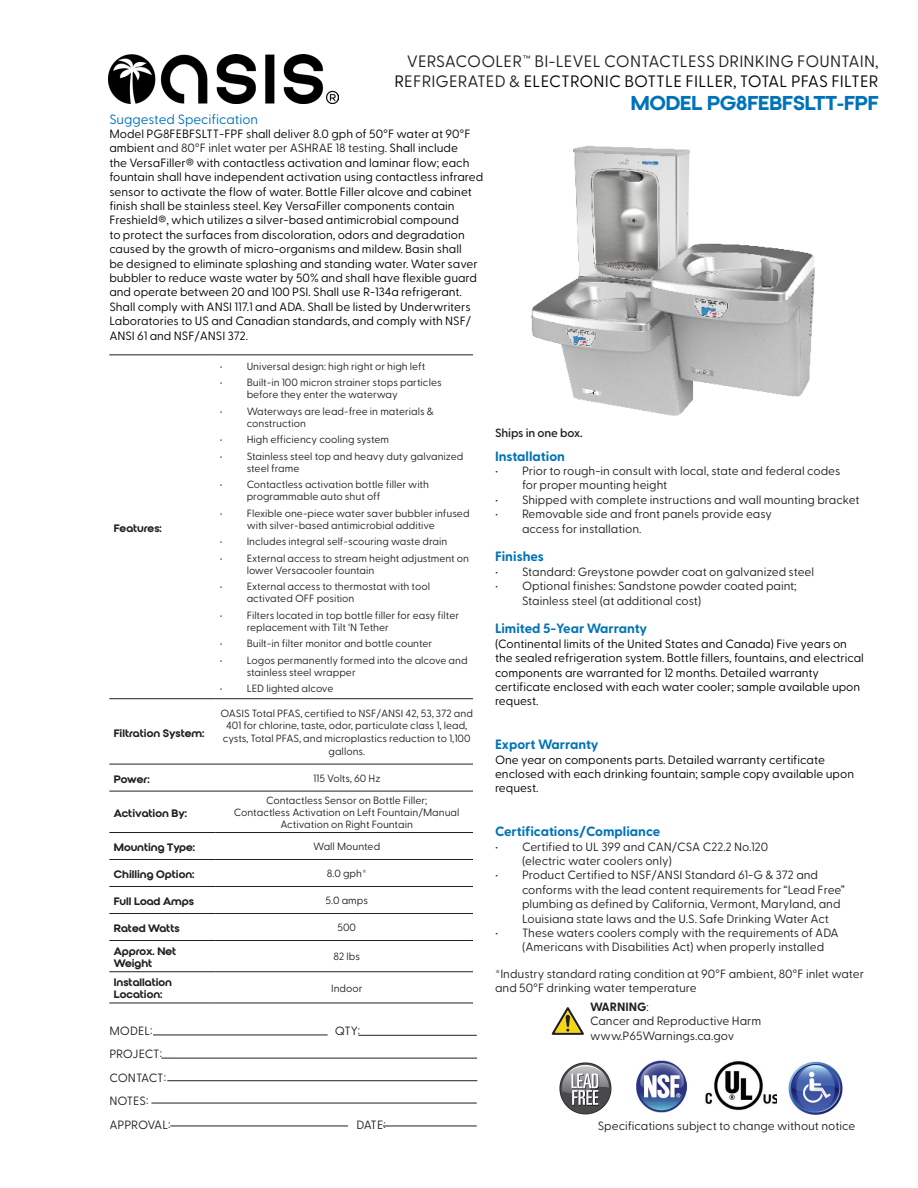
<style>
.page{position:relative;width:918px;height:1188px;background:#fff}
.page>*{position:absolute;margin:0;border:0;box-sizing:border-box;transform-origin:0 0}
.t1{font:19.5px "Qualy";color:#0073b8}
.t2{font:16.5px "Greycliff CF";letter-spacing:.01em;color:#040503}
.t3{font:16.5px "Greycliff CF";letter-spacing:.01em;color:#231f20}
.t4{font:700 13.5px "Greycliff CF";color:#0073b8}
.t5{font:13.5px "Greycliff CF";color:#0073b8}
.t6{font:12px/14.4px "Greycliff CF";color:#000}
.t7{font:12px/14.4px "Greycliff CF";color:#231f20}
.t8{font:600 12px "Greycliff CF";letter-spacing:-.01em;color:#231f20}
.t9{font:700 12px "Greycliff CF";color:#231f20}
.t10{font:10.5px/12px "Greycliff CF";color:#231f20}
.t11{font:10.5px/12px "Qualy";color:#231f20}
.s1{color:#231f20}
.s2{font-weight:400}
</style>
<div class="page">
<img style="left:531px;top:145px;width:284px;height:271px">
<hr style="left:109px;top:355px;width:106px;height:1px;background:#231f20">
<hr style="left:215px;top:355px;width:264px;height:1px;background:#231f20">
<hr style="left:109px;top:698px;width:106px;height:1px;background:#231f20">
<hr style="left:215px;top:698px;width:263px;height:1px;background:#231f20">
<hr style="left:109px;top:764px;width:106px;height:1px;background:#231f20">
<hr style="left:215px;top:764px;width:263px;height:1px;background:#231f20">
<hr style="left:109px;top:791px;width:106px;height:1px;background:#231f20">
<hr style="left:215px;top:791px;width:263px;height:1px;background:#231f20">
<hr style="left:109px;top:832px;width:106px;height:1px;background:#231f20">
<hr style="left:215px;top:832px;width:263px;height:1px;background:#231f20">
<hr style="left:109px;top:859px;width:106px;height:1px;background:#231f20">
<hr style="left:215px;top:859px;width:264px;height:1px;background:#231f20">
<hr style="left:109px;top:886px;width:106px;height:1px;background:#231f20">
<hr style="left:215px;top:886px;width:264px;height:1px;background:#231f20">
<hr style="left:109px;top:913px;width:106px;height:1px;background:#231f20">
<hr style="left:215px;top:913px;width:264px;height:1px;background:#231f20">
<hr style="left:109px;top:940px;width:106px;height:1px;background:#231f20">
<hr style="left:215px;top:940px;width:264px;height:1px;background:#231f20">
<hr style="left:109px;top:971px;width:106px;height:1px;background:#231f20">
<hr style="left:215px;top:971px;width:264px;height:1px;background:#231f20">
<hr style="left:109px;top:1003px;width:106px;height:1px;background:#231f20">
<hr style="left:215px;top:1003px;width:264px;height:1px;background:#231f20">
<img style="left:108px;top:54px;width:231px;height:49px">
<hr style="left:153px;top:1035px;width:175px;height:1px;background:#231f20">
<hr style="left:167px;top:1080px;width:310px;height:1px;background:#231f20">
<hr style="left:161px;top:1058px;width:316px;height:1px;background:#231f20">
<hr style="left:383px;top:1126px;width:94px;height:1px;background:#231f20">
<hr style="left:170px;top:1126px;width:178px;height:1px;background:#231f20">
<hr style="left:151px;top:1103px;width:326px;height:1px;background:#231f20">
<hr style="left:358px;top:1035px;width:119px;height:1px;background:#231f20">
<svg style="left:551px;top:1007px;width:33px;height:28px"></svg>
<img style="left:636px;top:1061px;width:51px;height:51px">
<img style="left:705px;top:1061px;width:72px;height:50px">
<img style="left:789px;top:1061px;width:53px;height:54px">
<img style="left:559px;top:1062px;width:52px;height:52px">
<div style="left:474px;top:351px;width:12px;height:656px;background:#fff"></div>
<p class="t3" style="left:407px;top:49px;width:473px">VERSACOOLER™ BI-LEVEL CONTACTLESS DRINKING FOUNTAIN,</p>
<p class="t2" style="left:395px;top:69px;width:485px">R<span class="s1">EFRIGERATED &amp;</span> ELECTRONIC BOTTLE FILLER, TOTAL PFAS FILTER</p>
<p class="t1" style="left:631px;top:91px;width:249px">MODEL PG8FEBFSLTT-FPF</p>
<p class="t5" style="left:109px;top:109px;width:150px">Suggested Specification</p>
<p class="t6" style="left:109px;top:126px;width:375px">Model PG8FEBFSLTT-FPF shall deliver 8.0 gph of 50°F water at 90°F ambient <span class="s1">and 80°F inlet water per ASHRAE 18 testing.</span> Shall include<br>the VersaFiller® with contactless activation and laminar flow; each fountain shall have independent activation using contactless infrared sensor to activate the flow of water. Bottle Filler alcove and cabinet finish shall be stainless steel. Key VersaFiller components contain Freshield®, which utilizes a silver-based antimicrobial compound<br>to protect the surfaces from discoloration, odors and degradation caused by the growth of micro-organisms and mildew. Basin shall<br>be designed to eliminate splashing and standing water. Water saver bubbler to reduce waste water by 50% and shall have flexible guard and operate between 20 and 100 PSI. Shall use R-134a refrigerant.<br>Shall comply with ANSI 117.1 and ADA. Shall be listed by Underwriters Laboratories to US and Canadian standards, and comply with NSF/ ANSI 61 and NSF/ANSI 372.</p>
<p class="t11" style="left:114px;top:522px;width:49px">Features:</p>
<p class="t11" style="left:114px;top:727px;width:92px">Filtration System:</p>
<p class="t10" style="left:220px;top:359px;width:207px">• Universal design: high right or high left</p>
<p class="t10" style="left:247px;top:376px;width:196px;text-indent:-27px">• Built-in 100 micron strainer stops particles before they enter the waterway</p>
<p class="t10" style="left:247px;top:404px;width:189px;text-indent:-27px">• Waterways are lead-free in materials &amp; construction</p>
<p class="t10" style="left:220px;top:433px;width:171px">• High efficiency cooling system</p>
<p class="t10" style="left:247px;top:449px;width:218px;text-indent:-27px">• Stainless steel top and heavy duty galvanized steel frame</p>
<p class="t10" style="left:247px;top:478px;width:184px;text-indent:-27px">• Contactless activation bottle filler with programmable auto shut off</p>
<p class="t10" style="left:247px;top:506px;width:224px;text-indent:-27px">• Flexible one-piece water saver bubbler infused with silver-based antimicrobial additive</p>
<p class="t10" style="left:220px;top:535px;width:229px">• Includes integral self-scouring waste drain</p>
<p class="t10" style="left:247px;top:551px;width:224px;text-indent:-27px">• External access to stream height adjustment on lower Versacooler fountain</p>
<p class="t10" style="left:247px;top:580px;width:185px;text-indent:-27px">• External access to thermostat with tool activated OFF position</p>
<p class="t10" style="left:247px;top:608px;width:214px;text-indent:-27px">• Filters located in top bottle filler for easy filter replacement with Tilt ‘N Tether</p>
<p class="t10" style="left:220px;top:637px;width:214px">• Built-in filter monitor and bottle counter</p>
<p class="t10" style="left:247px;top:653px;width:223px;text-indent:-27px">• Logos permanently formed into the alcove and stainless steel wrapper</p>
<p class="t10" style="left:220px;top:682px;width:115px">• LED lighted alcove</p>
<p class="t10" style="left:221px;top:706px;width:254px;line-height:12.6px;text-align:center">OASIS Total PFAS, certified to NSF/ANSI 42, 53, 372 and 401 for chlorine, taste, odor, particulate class 1, lead, cysts, Total PFAS, and microplastics reduction to 1,100 gallons.</p>
<p class="t11" style="left:114px;top:773px;width:37px">Power:</p>
<p class="t10" style="left:313px;top:771px;width:69px">115 Volts, 60 Hz</p>
<p class="t11" style="left:114px;top:807px;width:75px">Activation By:</p>
<p class="t10" style="left:266px;top:794px;width:163px">Contactless Sensor on Bottle Filler;</p>
<p class="t10" style="left:234px;top:806px;width:227px;text-align:center">Contactless Activation on Left Fountain/Manual<br>Activation on Right Fountain</p>
<p class="t11" style="left:114px;top:842px;width:83px">Mounting Type:</p>
<p class="t10" style="left:313px;top:840px;width:68px">Wall Mounted</p>
<p class="t11" style="left:114px;top:869px;width:82px">Chilling Option:</p>
<p class="t10" style="left:327px;top:867px;width:41px">8.0 gph*</p>
<p class="t11" style="left:114px;top:896px;width:82px">Full Load Amps</p>
<p class="t10" style="left:325px;top:894px;width:44px">5.0 amps</p>
<p class="t11" style="left:114px;top:923px;width:67px">Rated Watts</p>
<p class="t10" style="left:337px;top:921px;width:20px">500</p>
<p class="t11" style="left:114px;top:946px;width:64px">Approx. Net<br>Weight</p>
<p class="t10" style="left:334px;top:950px;width:28px">82 lbs</p>
<p class="t11" style="left:114px;top:977px;width:60px">Installation<br>Location:</p>
<p class="t10" style="left:331px;top:981px;width:33px">Indoor</p>
<p class="t7" style="left:109px;top:1023px;width:45px">MODEL:</p>
<p class="t7" style="left:335px;top:1023px;width:27px">QTY:</p>
<p class="t7" style="left:109px;top:1046px;width:54px">PROJECT:</p>
<p class="t7" style="left:109px;top:1070px;width:58px">CONTACT:</p>
<p class="t7" style="left:109px;top:1093px;width:40px">NOTES:</p>
<p class="t7" style="left:109px;top:1116px;width:63px">APPROVAL:</p>
<p class="t7" style="left:357px;top:1116px;width:31px">DATE:</p>
<p class="t8" style="left:495px;top:426px;width:89px">Ships in one box.</p>
<p class="t4" style="left:495px;top:446px;width:72px">Installation</p>
<p class="t7" style="left:522px;top:463px;width:320px;text-indent:-27px">• Prior to rough-in consult with local, state and federal codes for proper mounting height</p>
<p class="t7" style="left:495px;top:491px;width:366px">• Shipped with complete instructions and wall mounting bracket</p>
<p class="t7" style="left:522px;top:506px;width:252px;text-indent:-27px">• Removable side and front panels provide easy access for installation.</p>
<p class="t4" style="left:495px;top:546px;width:51px">Finishes</p>
<p class="t7" style="left:495px;top:563px;width:321px">• Standard: Greystone powder coat on galvanized steel</p>
<p class="t7" style="left:522px;top:578px;width:276px;text-indent:-27px">• Optional finishes: Sandstone powder coated paint;<br>Stainless steel (at additional cost)</p>
<p class="t4" style="left:495px;top:618px;width:154px">Limited 5-Year Warranty</p>
<p class="t6" style="left:495px;top:635px;width:370px">(Continental limits of the United States and Canada) Five years on the sealed refrigeration system. Bottle fillers, fountains, and electrical components are warranted for 12 months. Detailed warranty certificate enclosed with each water cooler; sample available upon request.</p>
<p class="t4" style="left:495px;top:734px;width:105px">Export Warranty</p>
<p class="t6" style="left:495px;top:751px;width:361px">One year on components parts. Detailed warranty certificate enclosed with each drinking fountain; sample copy available upon request.</p>
<p class="t4" style="left:495px;top:821px;width:167px">Certifications/Compliance</p>
<p class="t7" style="left:522px;top:838px;width:248px;text-indent:-27px">• Certified to UL 399 and CAN/CSA C22.2 No.120 (electric water coolers only)</p>
<p class="t7" style="left:522px;top:867px;width:324px;text-indent:-27px">• Product Certified to NSF/ANSI Standard 61-G &amp; 372 and conforms with the lead content requirements for “Lead Free” plumbing as defined by California, Vermont, Maryland, and Louisiana state laws and the U.S. Safe Drinking Water Act</p>
<p class="t7" style="left:522px;top:925px;width:318px;text-indent:-27px">• These waters coolers comply with the requirements of ADA (Americans with Disabilities Act) when properly installed</p>
<p class="t7" style="left:495px;top:966px;width:371px">*Industry standard rating condition at 90°F ambient, 80°F inlet water and 50°F drinking water temperature</p>
<p class="t9" style="left:590px;top:998px;width:60px">WARNING<span class="s2">:</span></p>
<p class="t7" style="left:590px;top:1013px;width:173px">Cancer and Reproductive Harm</p>
<p class="t7" style="left:590px;top:1027px;width:146px">www.P65Warnings.ca.gov</p>
<p class="t7" style="left:598px;top:1117px;width:259px">Specifications subject to change without notice</p>
</div>
